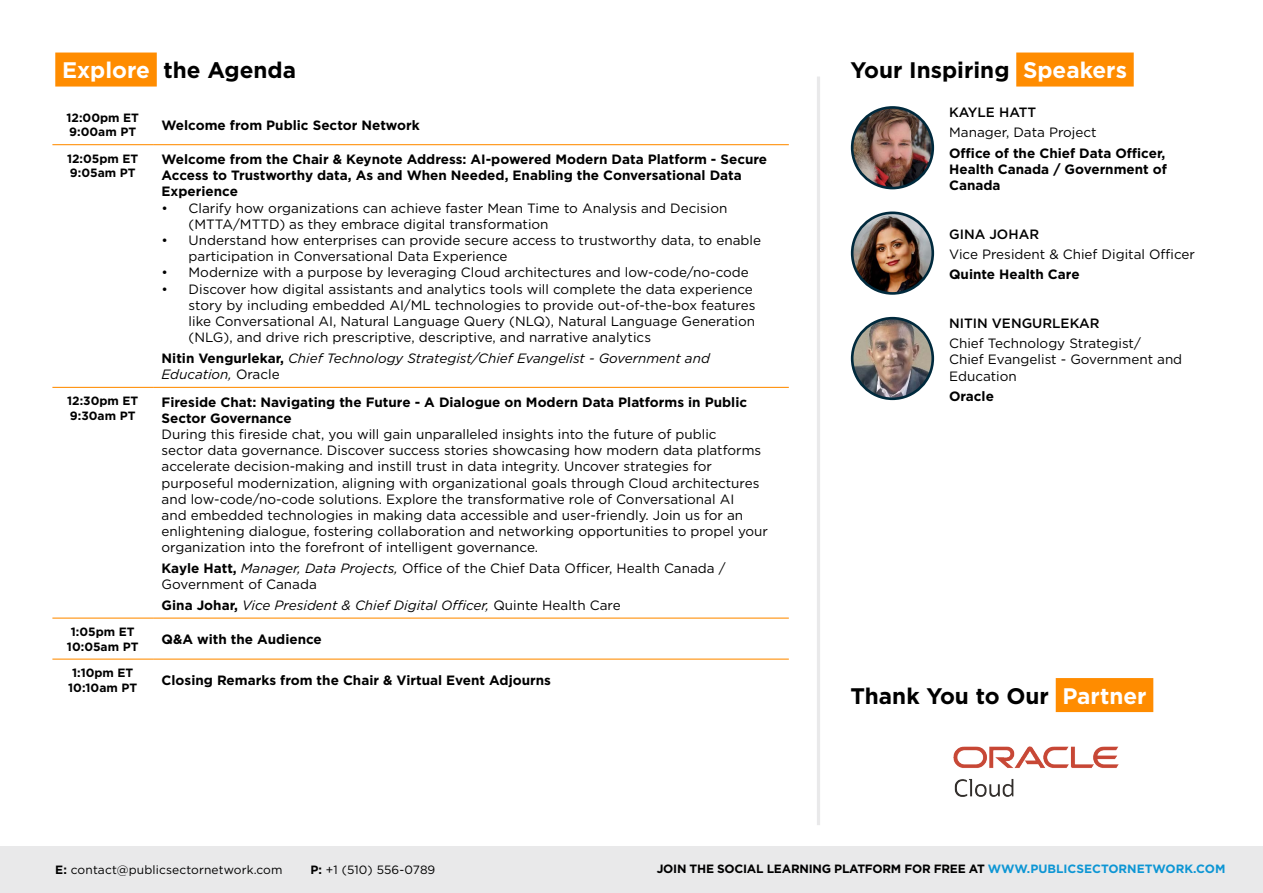
<style>
.page{position:relative;width:1263px;height:893px;background:#fff}
.page>*{position:absolute;margin:0;border:0;box-sizing:border-box;transform-origin:0 0}
.t1{font:700 22.5px "Gotham";color:#000}
.t2{font:13.5px/16.2px "Gotham";color:#000}
.t3{font:700 13.5px/16.2px "Gotham";color:#000}
.t4{font:italic 13.5px/16.2px "Gotham";color:#000}
.t5{font:500 13.5px "Gotham";color:#000}
.t6{font:700 12px/14.4px "Gotham";color:#000}
.t7{font:700 12px "Gotham";letter-spacing:-.02em;color:#000}
.t8{font:12px "Gotham";letter-spacing:.01em;color:#000}
.s1{color:#fff}
.s2{font-weight:700;font-style:normal}
.s3{font-style:normal}
.s4{font-weight:700}
.s5{font-style:italic}
.s6{color:#0d96d4}
</style>
<div class="page">
<hr style="left:52px;top:144px;width:101px;height:1px;background:#ff8c00">
<hr style="left:153px;top:144px;width:636px;height:1px;background:#ff8c00">
<hr style="left:52px;top:387px;width:101px;height:1px;background:#ff8c00">
<hr style="left:153px;top:387px;width:636px;height:1px;background:#ff8c00">
<hr style="left:52px;top:618px;width:101px;height:1px;background:#ff8c00">
<hr style="left:153px;top:618px;width:636px;height:1px;background:#ff8c00">
<hr style="left:52px;top:659px;width:101px;height:1px;background:#ff8c00">
<hr style="left:153px;top:659px;width:636px;height:1px;background:#ff8c00">
<div style="left:55px;top:53px;width:102px;height:34px;background:#ff8c00"></div>
<div style="left:1056px;top:678px;width:97px;height:34px;background:#ff8c00"></div>
<div style="left:0;top:846px;width:1263px;height:47px;background:#e9e9ea"></div>
<div style="left:1016px;top:53px;width:118px;height:34px;background:#ff8c00"></div>
<hr style="left:817px;top:77px;width:3px;height:748px;background:#e9e9ea">
<img style="left:852px;top:107px;width:81px;height:81px;border-radius:40px">
<div style="left:851px;top:106px;width:83px;height:83px;border:3px solid #002a3d;border-radius:50%"></div>
<img style="left:852px;top:213px;width:81px;height:80px;border-radius:40px">
<div style="left:851px;top:211px;width:83px;height:84px;border:3px solid #002a3d;border-radius:50%"></div>
<img style="left:852px;top:318px;width:81px;height:81px;border-radius:40px">
<div style="left:851px;top:317px;width:83px;height:83px;border:3px solid #002a3d;border-radius:50%"></div>
<img style="left:953px;top:746px;width:165px;height:50px">
<h1 class="t1" style="left:62px;top:55px;width:236px"><span class="s1">Explore</span> the Agenda</h1>
<p class="t6" style="left:66px;top:110px;width:74px">12:00pm ET<br>9:00am PT</p>
<p class="t3" style="left:162px;top:117px;width:260px">Welcome from Public Sector Network</p>
<p class="t6" style="left:67px;top:151px;width:73px">12:05pm ET<br>9:05am PT</p>
<p class="t3" style="left:162px;top:151px;width:607px">Welcome from the Chair &amp; Keynote Address: AI-powered Modern Data Platform - Secure<br>Access to Trustworthy data, As and When Needed, Enabling the Conversational Data<br>Experience</p>
<p class="t2" style="left:189px;top:199px;width:540px;text-indent:-27px">• Clarify how organizations can achieve faster Mean Time to Analysis and Decision (MTTA/MTTD) as they embrace digital transformation</p>
<p class="t2" style="left:189px;top:232px;width:574px;text-indent:-27px">• Understand how enterprises can provide secure access to trustworthy data, to enable participation in Conversational Data Experience</p>
<p class="t2" style="left:162px;top:264px;width:589px">• Modernize with a purpose by leveraging Cloud architectures and low-code/no-code</p>
<p class="t2" style="left:189px;top:280px;width:568px;text-indent:-27px">• Discover how digital assistants and analytics tools will complete the data experience story by including embedded AI/ML technologies to provide out-of-the-box features like Conversational AI, Natural Language Query (NLQ), Natural Language Generation (NLG), and drive rich prescriptive, descriptive, and narrative analytics</p>
<p class="t4" style="left:162px;top:349px;width:550px"><span class="s2">Nitin Vengurlekar,</span> Chief Technology Strategist/Chief Evangelist - Government and<br>Education, <span class="s3">Oracle</span></p>
<p class="t6" style="left:67px;top:394px;width:73px">12:30pm ET<br>9:30am PT</p>
<p class="t3" style="left:162px;top:394px;width:587px">Fireside Chat: Navigating the Future - A Dialogue on Modern Data Platforms in Public<br>Sector Governance</p>
<p class="t2" style="left:162px;top:426px;width:608px">During this fireside chat, you will gain unparalleled insights into the future of public<br>sector data governance. Discover success stories showcasing how modern data platforms accelerate decision-making and instill trust in data integrity. Uncover strategies for purposeful modernization, aligning with organizational goals through Cloud architectures and low-code/no-code solutions. Explore the transformative role of Conversational AI<br>and embedded technologies in making data accessible and user-friendly. Join us for an enlightening dialogue, fostering collaboration and networking opportunities to propel your organization into the forefront of intelligent governance.</p>
<p class="t2" style="left:162px;top:560px;width:565px"><span class="s4">Kayle Hatt,</span> <span class="s5">Manager, Data Projects,</span> Office of the Chief Data Officer, Health Canada /<br>Government of Canada</p>
<p class="t4" style="left:162px;top:596px;width:461px"><span class="s2">Gina Johar,</span> Vice President &amp; Chief Digital Officer, <span class="s3">Quinte Health Care</span></p>
<p class="t6" style="left:67px;top:625px;width:73px;text-align:center">1:05pm ET<br>10:05am PT</p>
<p class="t3" style="left:162px;top:631px;width:162px">Q&amp;A with the Audience</p>
<p class="t6" style="left:68px;top:666px;width:71px;text-align:center">1:10pm ET<br>10:10am PT</p>
<p class="t3" style="left:162px;top:672px;width:391px">Closing Remarks from the Chair &amp; Virtual Event Adjourns</p>
<h1 class="t1" style="left:850px;top:55px;width:278px">Your Inspiring <span class="s1">Speakers</span></h1>
<p class="t5" style="left:949px;top:103px;width:89px">KAYLE HATT</p>
<p class="t2" style="left:949px;top:124px;width:149px">Manager, Data Project</p>
<p class="t3" style="left:949px;top:145px;width:219px">Office of the Chief Data Officer,<br>Health Canada / Government of<br>Canada</p>
<p class="t5" style="left:949px;top:225px;width:91px">GINA JOHAR</p>
<p class="t2" style="left:949px;top:246px;width:247px">Vice President &amp; Chief Digital Officer</p>
<p class="t3" style="left:949px;top:266px;width:132px">Quinte Health Care</p>
<p class="t5" style="left:949px;top:314px;width:152px">NITIN VENGURLEKAR</p>
<p class="t2" style="left:949px;top:335px;width:235px">Chief Technology Strategist/<br>Chief Evangelist - Government and<br>Education</p>
<p class="t3" style="left:949px;top:388px;width:46px">Oracle</p>
<h1 class="t1" style="left:850px;top:681px;width:298px">Thank You to Our <span class="s1">Partner</span></h1>
<p class="t8" style="left:55px;top:862px;width:229px"><span class="s4">E:</span> contact@publicsectornetwork.com</p>
<p class="t8" style="left:310px;top:862px;width:126px"><span class="s4">P:</span> +1 (510) 556-0789</p>
<p class="t7" style="left:657px;top:861px;width:570px">JOIN THE SOCIAL LEARNING PLATFORM FOR FREE AT <span class="s6">WWW.PUBLICSECTORNETWORK.COM</span></p>
</div>
